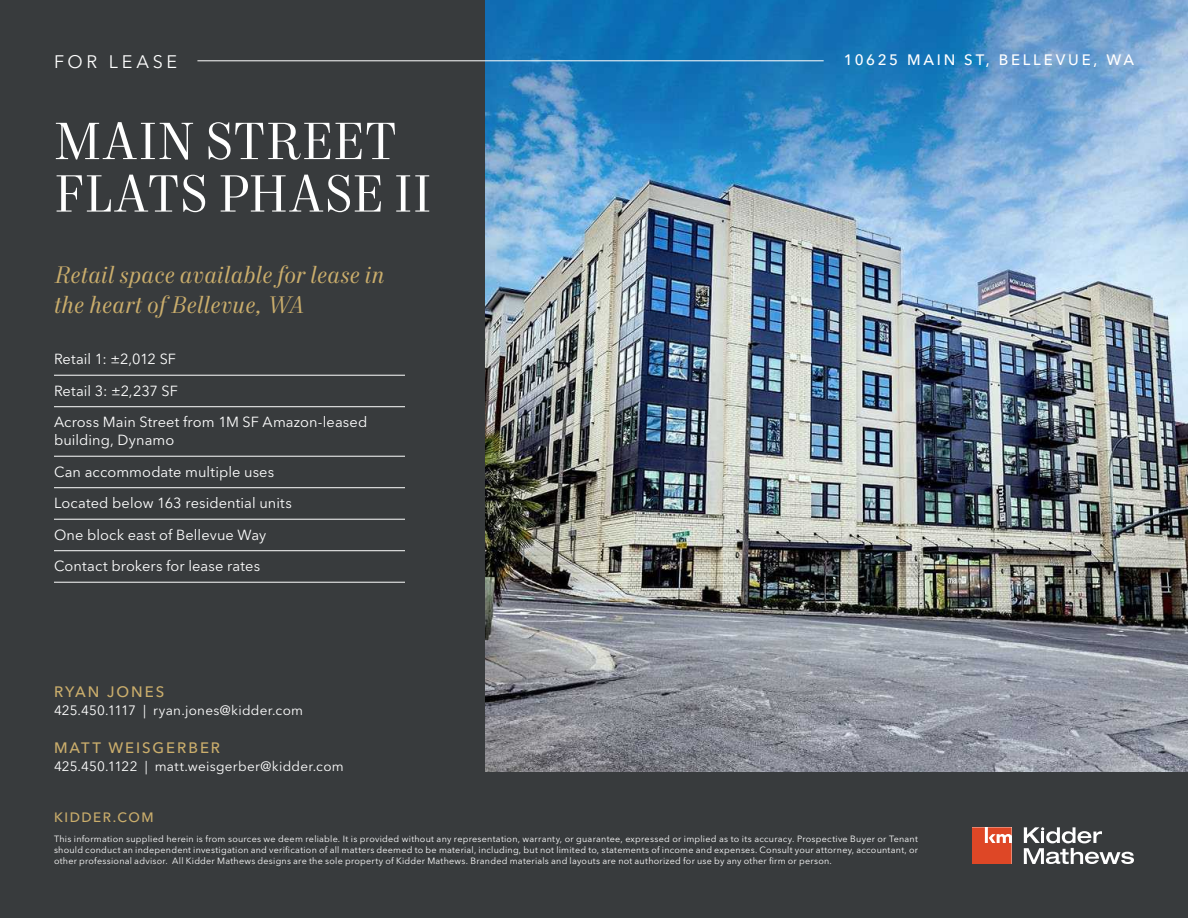
<style>
.page{position:relative;width:1188px;height:918px;background:#383b3d}
.page>*{position:absolute;margin:0;border:0;box-sizing:border-box;transform-origin:0 0}
.t1{font:52.5px/52.5px "Mort Modern 08";color:#fff}
.t2{font:italic 24px/30px "Mort Modern 08";letter-spacing:.01em;color:#cbae6c}
.t3{font:18px "Avenir Next LT Pro";letter-spacing:.2em;color:#fff}
.t4{font:500 15px "Avenir Next LT Pro";letter-spacing:.135em;color:#cbae6c}
.t5{font:500 15px "Avenir Next LT Pro";letter-spacing:.185em;color:#fff}
.t6{font:14.55px/31.5px "Avenir Next LT Pro";letter-spacing:.005em;color:#fff}
.t7{font:13.5px "Avenir Next LT Pro";letter-spacing:.02em;color:#fff}
.t8{font:500 13.5px "Avenir Next LT Pro";letter-spacing:.11em;color:#cbae6c}
.t9{font:9px/10.8px "Avenir Next LT Pro";letter-spacing:.025em;color:#fff;text-align:justify}
</style>
<div class="page">
<img style="left:486px;top:0;width:702px;height:771px">
<hr style="left:54px;top:375px;width:351px;height:1px;background:#fff">
<hr style="left:54px;top:406px;width:351px;height:1px;background:#fff">
<hr style="left:54px;top:456px;width:351px;height:1px;background:#fff">
<hr style="left:54px;top:487px;width:351px;height:1px;background:#fff">
<hr style="left:54px;top:519px;width:351px;height:1px;background:#fff">
<hr style="left:54px;top:550px;width:351px;height:1px;background:#fff">
<hr style="left:54px;top:582px;width:351px;height:1px;background:#fff">
<svg style="left:1024px;top:827px;width:110px;height:37px"></svg>
<svg style="left:972px;top:827px;width:40px;height:37px"></svg>
<hr style="left:197px;top:60px;width:627px;height:1px;background:#fff">
<h3 class="t3" style="left:54px;top:51px;width:125px">FOR LEASE</h3>
<h3 class="t5" style="left:844px;top:51px;width:292px">10625 MAIN ST, BELLEVUE, WA</h3>
<h1 class="t1" style="left:54px;top:118px;width:379px">MAIN STREET<br>FLATS PHASE II</h1>
<h2 class="t2" style="left:54px;top:261px;width:332px">Retail space available for lease in the heart of Bellevue, WA</h2>
<h3 class="t6" style="left:54px;top:343px;width:315px">Retail 1: ±2,012 SF<br>Retail 3: ±2,237 SF<br>Across Main Street from 1M SF Amazon-leased</h3>
<h3 class="t6" style="left:54px;top:424px;width:239px">building, Dynamo<br>Can accommodate multiple uses<br>Located below 163 residential units<br>One block east of Bellevue Way<br>Contact brokers for lease rates</h3>
<h3 class="t4" style="left:54px;top:683px;width:112px">RYAN JONES</h3>
<h3 class="t7" style="left:54px;top:702px;width:251px">425.450.1117 | ryan.jones@kidder.com</h3>
<h3 class="t4" style="left:54px;top:739px;width:168px">MATT WEISGERBER</h3>
<h3 class="t7" style="left:54px;top:759px;width:291px">425.450.1122 | matt.weisgerber@kidder.com</h3>
<h3 class="t8" style="left:54px;top:809px;width:101px">KIDDER.COM</h3>
<p class="t9" style="left:54px;top:834px;width:866px">This information supplied herein is from sources we deem reliable. It is provided without any representation, warranty, or guarantee, expressed or implied as to its accuracy. Prospective Buyer or Tenant should conduct an independent investigation and verification of all matters deemed to be material, including, but not limited to, statements of income and expenses. Consult your attorney, accountant, or other professional advisor. All Kidder Mathews designs are the sole property of Kidder Mathews. Branded materials and layouts are not authorized for use by any other firm or person.</p>
</div>
